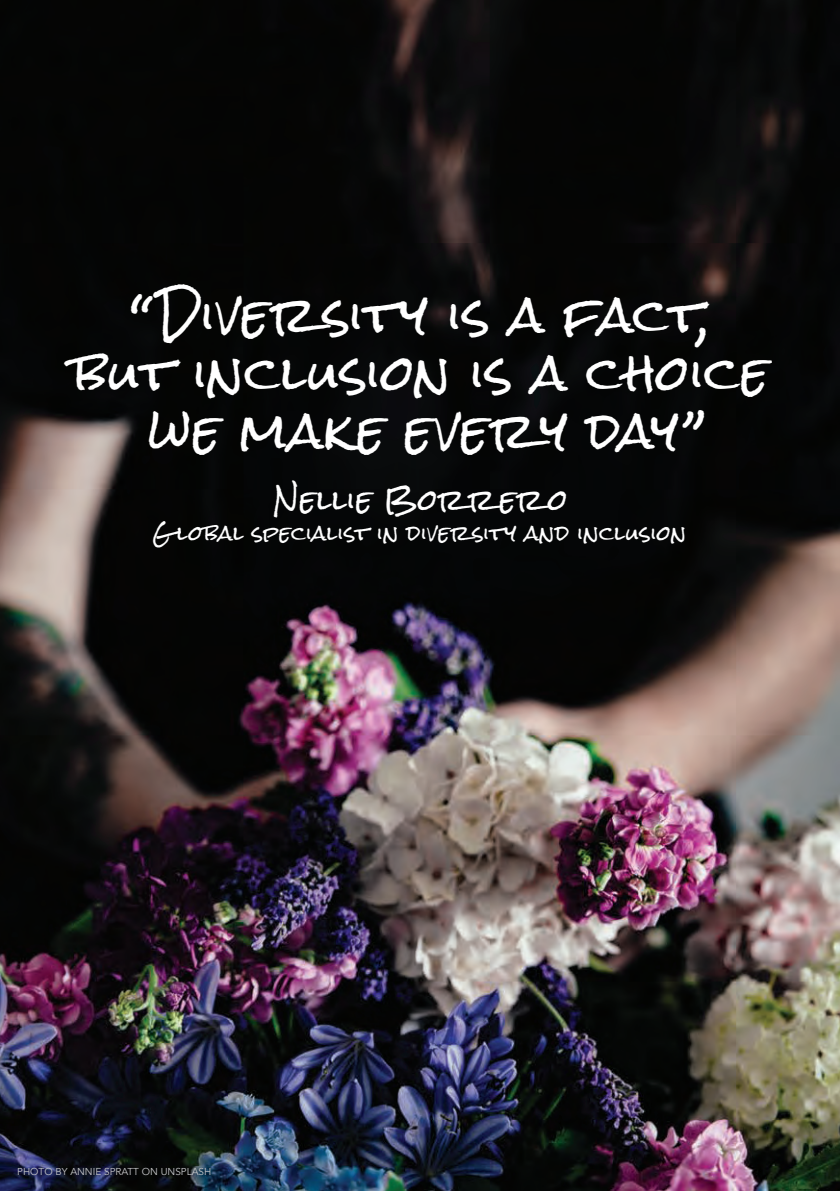
<style>
.page{position:relative;width:840px;height:1191px;background:#fff}
.page>*{position:absolute;margin:0;border:0;box-sizing:border-box;transform-origin:0 0}
.Salvos_Header{font:48px/57.6px "Rock Salt Pro";letter-spacing:.01em;color:#fff;text-align:center}
.Salvos_Header-2{font:28px "Rock Salt Pro";letter-spacing:.02em;color:#fff}
.Salvos_Header-3{font:20px "Rock Salt Pro";letter-spacing:.02em;color:#fff}
.Image_Credit{font:10px "Avenir";color:#c7c8ca}
</style>
<div class="page">
<img style="left:0;top:0;width:839px;height:1191px">
<p class="Salvos_Header" style="left:73px;top:289px;width:697px">“Diver sity is a fact,<br>but inclusion is a choice we make every day”</p>
<p class="Salvos_Header-2" style="left:273px;top:485px;width:296px">Nellie Borr er o</p>
<p class="Salvos_Header-3" style="left:153px;top:522px;width:534px">G lobal specialist in diversity and inclusion</p>
<p class="Image_Credit" style="left:17px;top:1165px;width:195px">PHOTO BY ANNIE SPRATT ON UNSPLASH</p>
</div>
